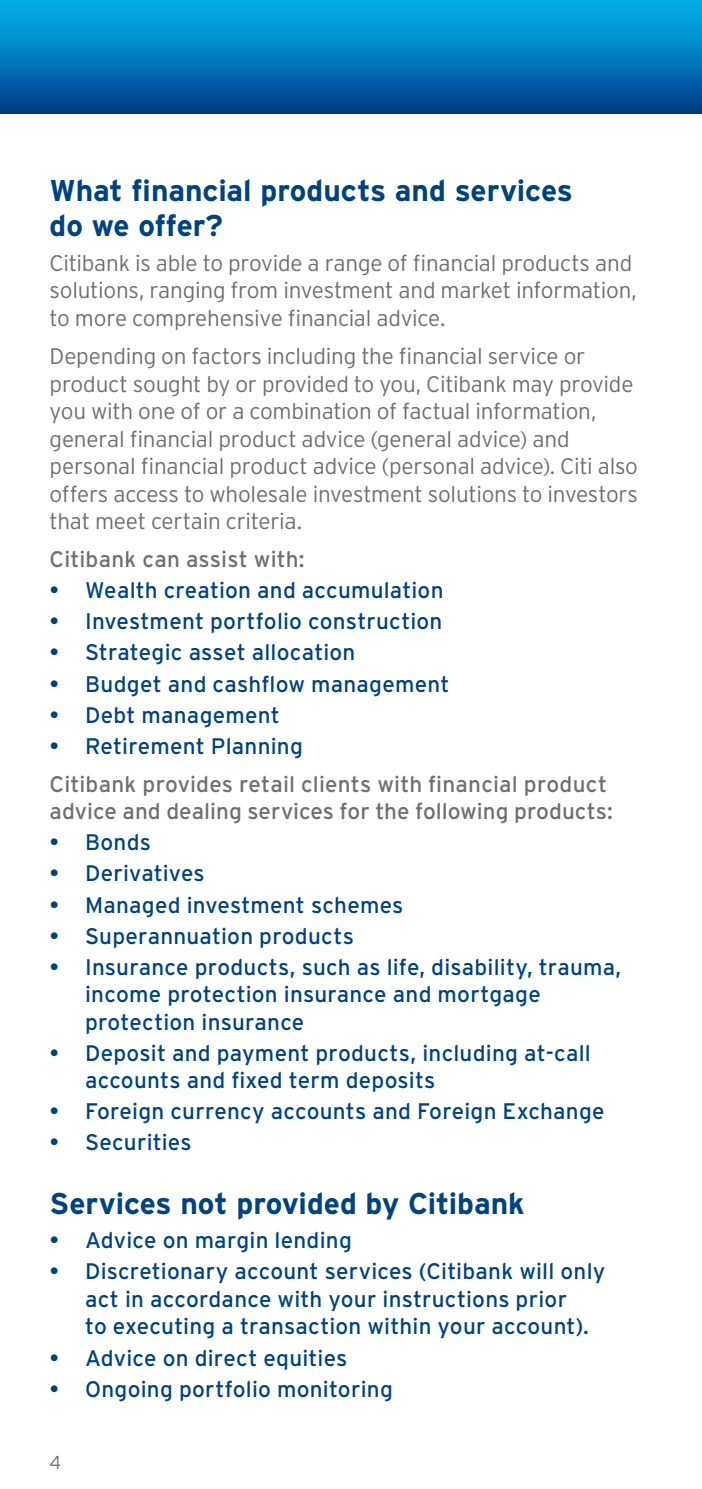
<style>
.page{position:relative;width:702px;height:1489px;background:#fff}
.page>*{position:absolute;margin:0;border:0;box-sizing:border-box;transform-origin:0 0}
.t1{font:700 30px/35px "Interstate";letter-spacing:-.005em;color:#004380}
.t2{font:22.5px/27.5px "Interstate";letter-spacing:.01em;color:#004380}
.t3{font:300 22.5px/27.5px "Interstate";letter-spacing:-.01em;color:#706f6f}
.t4{font:22.5px/27.5px "Interstate";letter-spacing:.005em;color:#706f6f}
.t5{font:300 18.75px "Interstate";color:#706f6f}
</style>
<div class="page">
<div style="left:0;top:0;width:702px;height:113px;background:linear-gradient(to bottom,#00b6f2,#003f87)"></div>
<h1 class="t1" style="left:50px;top:173px;width:524px">What financial products and services do we offer?</h1>
<p class="t3" style="left:50px;top:249px;width:588px">Citibank is able to provide a range of financial products and solutions, ranging from investment and market information, to more comprehensive financial advice.</p>
<p class="t3" style="left:50px;top:342px;width:590px">Depending on factors including the financial service or product sought by or provided to you, Citibank may provide you with one of or a combination of factual information, general financial product advice (general advice) and personal financial product advice (personal advice). Citi also offers access to wholesale investment solutions to investors that meet certain criteria.</p>
<p class="t4" style="left:50px;top:545px;width:256px">Citibank can assist with:</p>
<p class="t2" style="left:50px;top:576px;width:395px">• Wealth creation and accumulation</p>
<p class="t2" style="left:50px;top:607px;width:394px">• Investment portfolio construction</p>
<p class="t2" style="left:50px;top:638px;width:307px">• Strategic asset allocation</p>
<p class="t2" style="left:50px;top:669px;width:401px">• Budget and cashflow management</p>
<p class="t2" style="left:50px;top:700px;width:232px">• Debt management</p>
<p class="t2" style="left:50px;top:731px;width:255px">• Retirement Planning</p>
<p class="t4" style="left:50px;top:770px;width:565px">Citibank provides retail clients with financial product advice and dealing services for the following products:</p>
<p class="t2" style="left:50px;top:828px;width:103px">• Bonds</p>
<p class="t2" style="left:50px;top:859px;width:157px">• Derivatives</p>
<p class="t2" style="left:50px;top:890px;width:355px">• Managed investment schemes</p>
<p class="t2" style="left:50px;top:921px;width:306px">• Superannuation products</p>
<p class="t2" style="left:85px;top:952px;width:537px;text-indent:-35px">• Insurance products, such as life, disability, trauma, income protection insurance and mortgage protection insurance</p>
<p class="t2" style="left:85px;top:1038px;width:507px;text-indent:-35px">• Deposit and payment products, including at-call accounts and fixed term deposits</p>
<p class="t2" style="left:50px;top:1097px;width:556px">• Foreign currency accounts and Foreign Exchange</p>
<p class="t2" style="left:50px;top:1128px;width:143px">• Securities</p>
<h1 class="t1" style="left:50px;top:1185px;width:476px">Services not provided by Citibank</h1>
<p class="t2" style="left:50px;top:1226px;width:304px">• Advice on margin lending</p>
<p class="t2" style="left:85px;top:1257px;width:521px;text-indent:-35px">• Discretionary account services (Citibank will only act in accordance with your instructions prior<br>to executing a transaction within your account).</p>
<p class="t2" style="left:50px;top:1343px;width:299px">• Advice on direct equities</p>
<p class="t2" style="left:50px;top:1374px;width:345px">• Ongoing portfolio monitoring</p>
<p class="t5" style="left:50px;top:1451px;width:13px">4</p>
</div>
